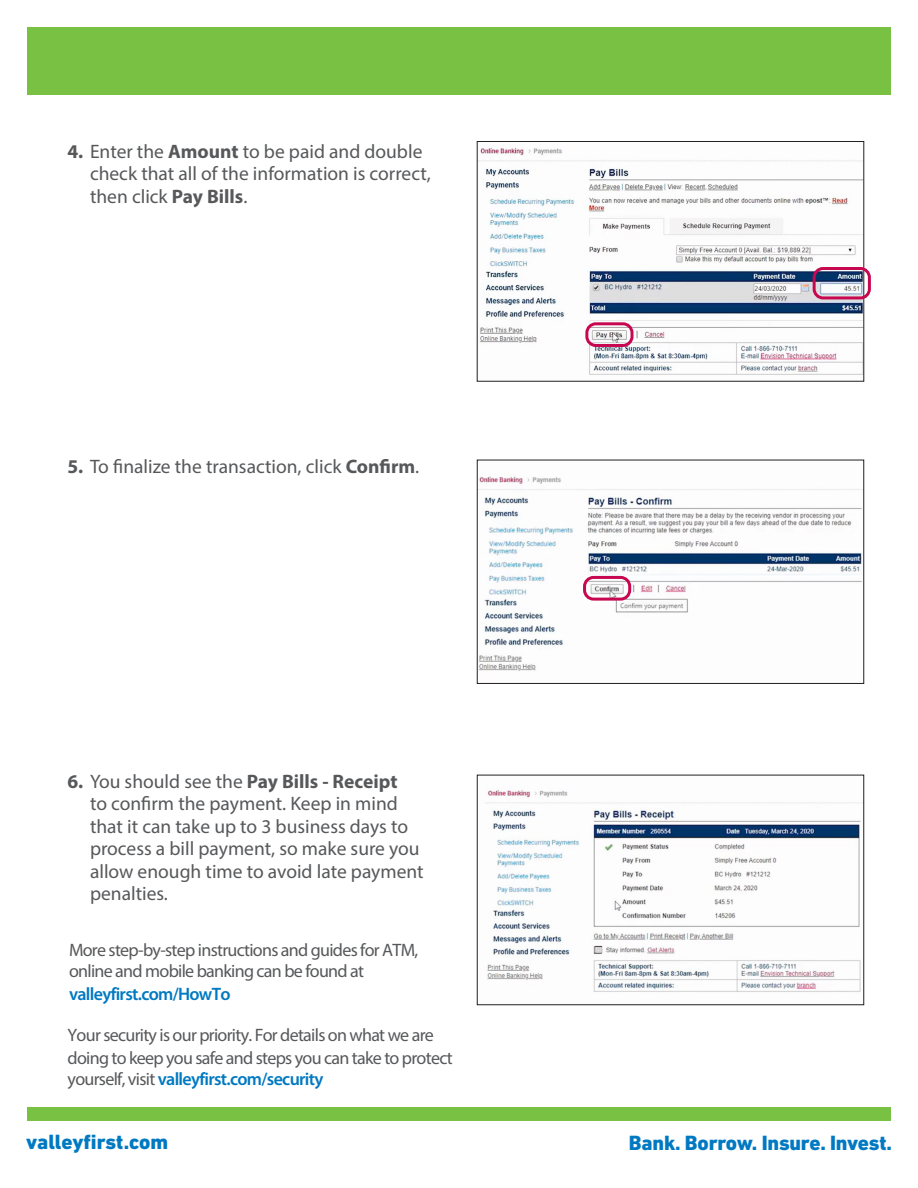
<style>
.page{position:relative;width:918px;height:1188px;background:#fff}
.page>*{position:absolute;margin:0;border:0;box-sizing:border-box;transform-origin:0 0}
.t1{font:800 21px "DIN Next LT Pro";letter-spacing:-.01em;color:#0079c2}
.t2{font:19.5px/22.5px "Myriad Pro";color:#57585a}
.t3{font:18px/22.2px "Myriad Pro";letter-spacing:-.04em;color:#57585a}
.t4{font:600 18px "Myriad Pro";letter-spacing:-.04em;color:#0079c1}
.s1{font-weight:700}
.s2{font-weight:600;color:#0079c1}
</style>
<div class="page">
<div style="left:27px;top:27px;width:864px;height:67px;background:#79c142"></div>
<div style="left:27px;top:1108px;width:864px;height:13px;background:#79c142"></div>
<img style="left:479px;top:147px;width:383px;height:228px">
<div style="left:477px;top:141px;width:387px;height:240px;border:1px solid #231f20"></div>
<img style="left:479px;top:476px;width:383px;height:195px">
<div style="left:477px;top:460px;width:387px;height:224px;border:1px solid #231f20"></div>
<img style="left:485px;top:790px;width:377px;height:202px">
<div style="left:477px;top:775px;width:387px;height:230px;border:1px solid #231f20"></div>
<div style="left:585px;top:322px;width:49px;height:25px;border:3px solid #c70851;border-radius:9px"></div>
<div style="left:813px;top:267px;width:58px;height:32px;border:3px solid #c70851;border-radius:9px"></div>
<div style="left:583px;top:576px;width:48px;height:25px;border:3px solid #c70851;border-radius:9px"></div>
<p class="t2" style="left:90px;top:140px;width:342px;text-indent:-23px"><span class="s1">4.</span> Enter the <span class="s1">Amount</span> to be paid and double check that all of the information is correct, then click <span class="s1">Pay Bills</span>.</p>
<p class="t2" style="left:68px;top:455px;width:353px"><span class="s1">5.</span> To finalize the transaction, click <span class="s1">Confirm</span>.</p>
<p class="t2" style="left:90px;top:770px;width:335px;text-indent:-23px"><span class="s1">6.</span> You should see the <span class="s1">Pay Bills - Receipt<br></span>to confirm the payment. Keep in mind that it can take up to 3 business days to process a bill payment, so make sure you allow enough time to avoid late payment penalties.</p>
<p class="t3" style="left:69px;top:939px;width:351px;line-height:21.6px">More step-by-step instructions and guides for ATM, online and mobile banking can be found at</p>
<p class="t4" style="left:69px;top:982px;width:163px">valleyfirst.com/HowTo</p>
<p class="t3" style="left:68px;top:1024px;width:387px">Your security is our priority. For details on what we are doing to keep you safe and steps you can take to protect yourself, visit <span class="s2">valleyfirst.com/security</span></p>
<p class="t1" style="left:26px;top:1130px;width:144px">valleyfirst.com</p>
<p class="t1" style="left:629px;top:1130px;width:265px">Bank. Borrow. Insure. Invest.</p>
</div>
